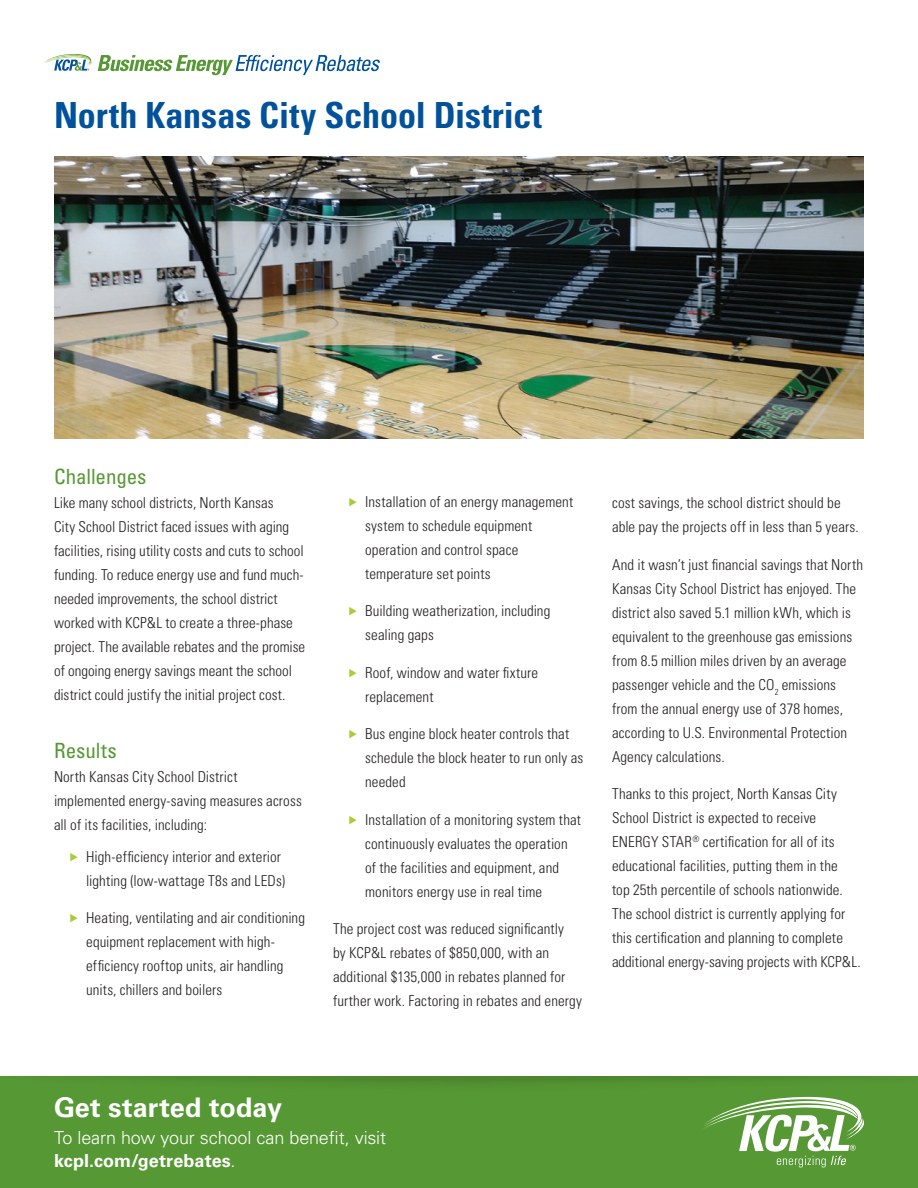
<style>
.page{position:relative;width:918px;height:1188px;background:#fff}
.page>*{position:absolute;margin:0;border:0;box-sizing:border-box;transform-origin:0 0}
.t1{font:700 condensed 36px "Univers LT Std";color:#01519b}
.t2{font:700 27px "Univers LT Std";letter-spacing:.005em;color:#fff}
.t3{font:condensed 21px "Univers LT Std";color:#569834}
.t4{font:300 18px/22.5px "Univers LT Std";letter-spacing:-.01em;color:#fff}
.t5{font:300 condensed 15px/24px "Univers LT Std";letter-spacing:.005em;color:#231f20}
.s1{font-weight:700}
</style>
<div class="page">
<div style="left:0;top:1076px;width:918px;height:112px;background:#569834"></div>
<svg style="left:703px;top:1096px;width:161px;height:71px"></svg>
<svg style="left:44px;top:54px;width:336px;height:21px"></svg>
<img style="left:54px;top:156px;width:810px;height:282px">
<h1 class="t1" style="left:54px;top:93px;width:490px">North Kansas City School District</h1>
<h3 class="t3" style="left:54px;top:463px;width:94px">Challenges</h3>
<p class="t5" style="left:54px;top:491px;width:253px">Like many school districts, North Kansas<br>City School District faced issues with aging facilities, rising utility costs and cuts to school funding. To reduce energy use and fund much&shy;needed improvements, the school district worked with KCP&amp;L to create a three-phase project. The available rebates and the promise of ongoing energy savings meant the school district could justify the initial project cost.</p>
<h3 class="t3" style="left:54px;top:738px;width:64px">Results</h3>
<p class="t5" style="left:54px;top:765px;width:249px">North Kansas City School District implemented energy-saving measures across all of its facilities, including:</p>
<p class="t5" style="left:86px;top:845px;width:200px">High-efficiency interior and exterior lighting (low-wattage T8s and LEDs)</p>
<p class="t5" style="left:86px;top:906px;width:220px">Heating, ventilating and air conditioning equipment replacement with high&shy;efficiency rooftop units, air handling units, chillers and boilers</p>
<p class="t5" style="left:365px;top:489px;width:210px">Installation of an energy management system to schedule equipment operation and control space temperature set points</p>
<p class="t5" style="left:365px;top:599px;width:187px">Building weatherization, including sealing gaps</p>
<p class="t5" style="left:365px;top:660px;width:175px">Roof, window and water fixture replacement</p>
<p class="t5" style="left:365px;top:722px;width:220px">Bus engine block heater controls that schedule the block heater to run only as needed</p>
<p class="t5" style="left:365px;top:807px;width:217px">Installation of a monitoring system that continuously evaluates the operation of the facilities and equipment, and monitors energy use in real time</p>
<p class="t5" style="left:333px;top:917px;width:251px">The project cost was reduced significantly<br>by KCP&amp;L rebates of $850,000, with an additional $135,000 in rebates planned for further work. Factoring in rebates and energy</p>
<p class="t5" style="left:612px;top:491px;width:248px">cost savings, the school district should be able pay the projects off in less than 5 years.</p>
<p class="t5" style="left:612px;top:552px;width:253px">And it wasn’t just financial savings that North Kansas City School District has enjoyed. The district also saved 5.1 million kWh, which is equivalent to the greenhouse gas emissions from 8.5 million miles driven by an average passenger vehicle and the CO<sub>2</sub> emissions from the annual energy use of 378 homes, according to U.S. Environmental Protection Agency calculations.</p>
<p class="t5" style="left:612px;top:782px;width:250px">Thanks to this project, North Kansas City School District is expected to receive ENERGY STAR<sup>®</sup> certification for all of its educational facilities, putting them in the<br>top 25th percentile of schools nationwide.<br>The school district is currently applying for this certification and planning to complete additional energy-saving projects with KCP&amp;L.</p>
<h2 class="t2" style="left:54px;top:1092px;width:230px">Get started today</h2>
<p class="t4" style="left:54px;top:1127px;width:334px">To learn how your school can benefit, visit <span class="s1">kcpl.com/getrebates</span>.</p>
</div>
